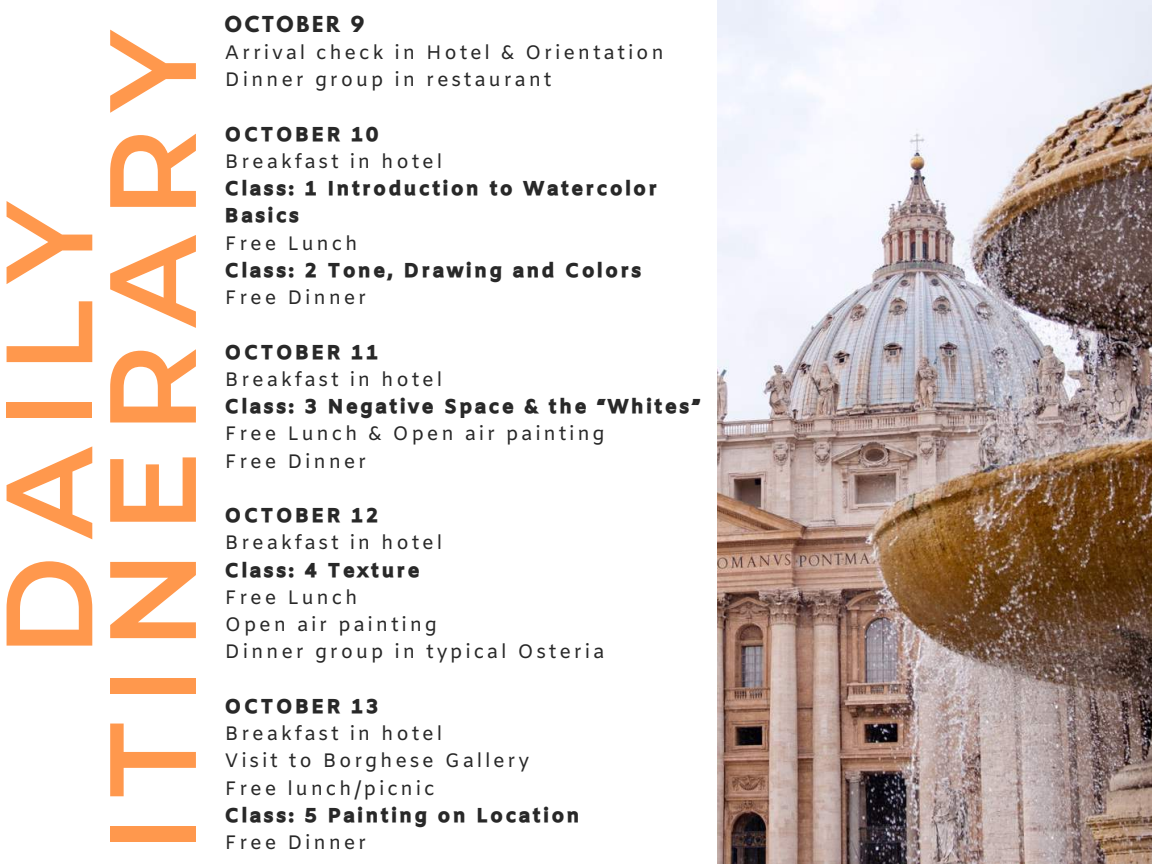
<style>
.page{position:relative;width:1152px;height:864px;background:#fff}
.page>*{position:absolute;margin:0;border:0;box-sizing:border-box;transform-origin:0 0}
.t1{font:600 122.55px/103.6px "Montserrat";letter-spacing:.14em;color:#ff984d;text-align:center}
.t2{font:19.5px/27.3px "Amiko";letter-spacing:.14em;color:#282828}
.t3{font:19.5px/27.3px "CA Generated";letter-spacing:.14em;color:#282828}
.t4{font:700 19.5px "League Spartan";letter-spacing:.14em;color:#282828}
</style>
<div class="page">
<img style="left:717px;top:0;width:435px;height:864px">
<h1 class="t1" style="left:-3px;top:853px;width:826px;rotate:-90deg">DAILY<br>ITINERARY</h1>
<p class="t4" style="left:225px;top:14px;width:141px">OCTOBER 9</p>
<p class="t2" style="left:225px;top:40px;width:441px">Arrival check in Hotel &amp; Orientation<br>Dinner group in restaurant</p>
<p class="t3" style="left:225px;top:122px;width:155px">OCTOBER 10</p>
<p class="t2" style="left:225px;top:149px;width:219px">Breakfast in hotel</p>
<p class="t3" style="left:225px;top:176px;width:433px">Class: 1 Introduction to Watercolor<br>Basics</p>
<p class="t2" style="left:225px;top:231px;width:134px">Free Lunch</p>
<p class="t3" style="left:225px;top:258px;width:418px">Class: 2 Tone, Drawing and Colors</p>
<p class="t2" style="left:225px;top:285px;width:143px">Free Dinner</p>
<p class="t3" style="left:225px;top:340px;width:155px">OCTOBER 11</p>
<p class="t2" style="left:225px;top:367px;width:219px">Breakfast in hotel</p>
<p class="t3" style="left:225px;top:394px;width:476px">Class: 3 Negative Space &amp; the “Whites”</p>
<p class="t2" style="left:225px;top:422px;width:381px">Free Lunch &amp; Open air painting<br>Free Dinner</p>
<p class="t3" style="left:225px;top:503px;width:155px">OCTOBER 12</p>
<p class="t2" style="left:225px;top:531px;width:219px">Breakfast in hotel</p>
<p class="t3" style="left:225px;top:558px;width:196px">Class: 4 Texture</p>
<p class="t2" style="left:225px;top:585px;width:381px">Free Lunch<br>Open air painting<br>Dinner group in typical Osteria</p>
<p class="t3" style="left:225px;top:694px;width:155px">OCTOBER 13</p>
<p class="t2" style="left:225px;top:721px;width:306px">Breakfast in hotel<br>Visit to Borghese Gallery<br>Free lunch/picnic</p>
<p class="t3" style="left:225px;top:803px;width:356px">Class: 5 Painting on Location</p>
<p class="t2" style="left:225px;top:830px;width:143px">Free Dinner</p>
</div>
